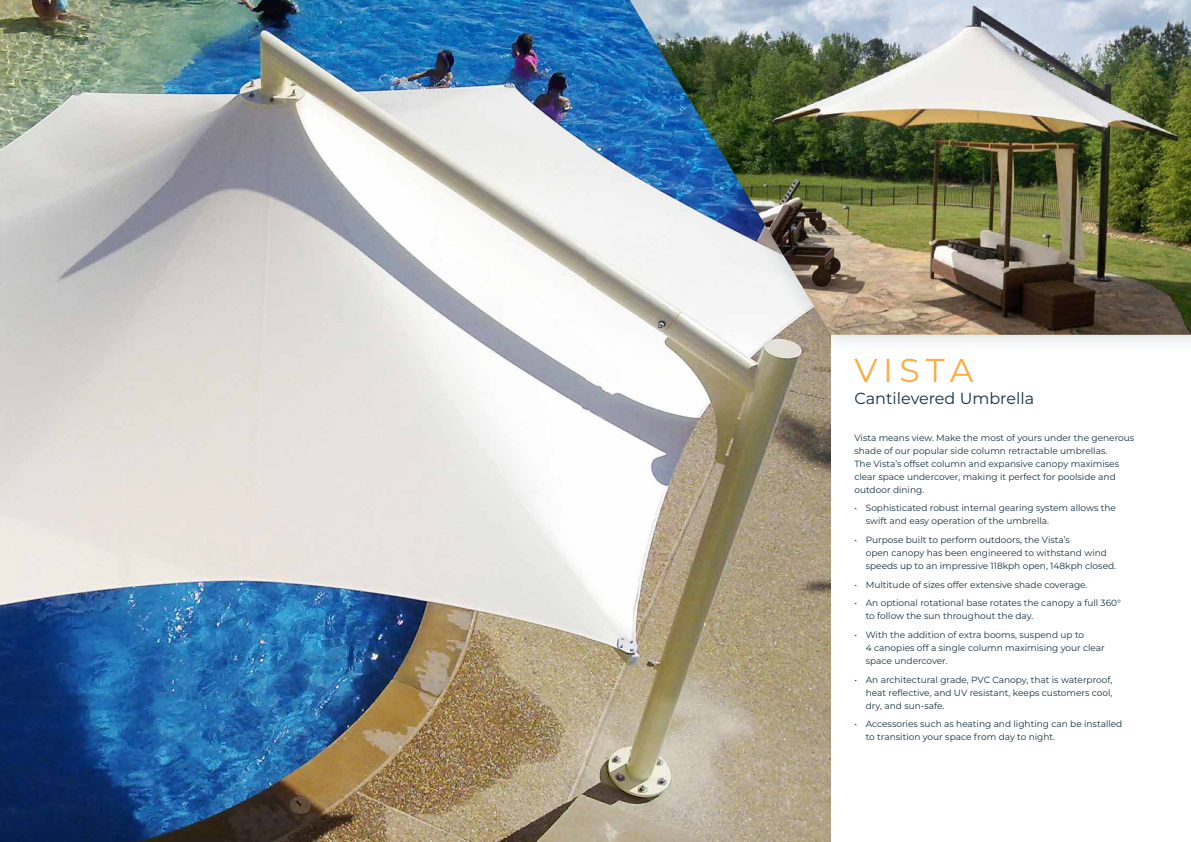
<style>
.page{position:relative;width:1191px;height:842px;background:#fff}
.page>*{position:absolute;margin:0;border:0;box-sizing:border-box;transform-origin:0 0}
.t1{font:33px "Montserrat";letter-spacing:.18em;color:#fbac42}
.t2{font:16px "Montserrat";color:#122f3f}
.t3{font:9px/13px "Montserrat";color:#122f3f}
</style>
<div class="page">
<img style="left:0;top:0;width:587px;height:842px">
<img style="left:587px;top:0;width:244px;height:842px">
<div style="left:603px;top:0;width:588px;height:356px;background:#122f3f;opacity:.2"></div>
<img style="left:629px;top:0;width:562px;height:335px">
<h1 class="t1" style="left:854px;top:347px;width:120px">VISTA</h1>
<h2 class="t2" style="left:854px;top:387px;width:181px">Cantilevered Umbrella</h2>
<p class="t3" style="left:854px;top:431px;width:281px">Vista means view. Make the most of yours under the generous shade of our popular side column retractable umbrellas.<br>The Vista’s offset column and expansive canopy maximises clear space undercover, making it perfect for poolside and outdoor dining.</p>
<p class="t3" style="left:865px;top:501px;width:252px;text-indent:-11px">• Sophisticated robust internal gearing system allows the swift and easy operation of the umbrella.</p>
<p class="t3" style="left:865px;top:533px;width:252px;text-indent:-11px">• Purpose built to perform outdoors, the Vista’s<br>open canopy has been engineered to withstand wind speeds up to an impressive 118kph open, 148kph closed.</p>
<p class="t3" style="left:854px;top:578px;width:235px">• Multitude of sizes offer extensive shade coverage.</p>
<p class="t3" style="left:865px;top:596px;width:257px;text-indent:-11px">• An optional rotational base rotates the canopy a full 360° to follow the sun throughout the day.</p>
<p class="t3" style="left:865px;top:628px;width:240px;text-indent:-11px">• With the addition of extra booms, suspend up to<br>4 canopies off a single column maximising your clear space undercover.</p>
<p class="t3" style="left:865px;top:673px;width:248px;text-align:justify;text-indent:-11px">• An architectural grade, PVC Canopy, that is waterproof, heat reflective, and UV resistant, keeps customers cool, dry, and sun-safe.</p>
<p class="t3" style="left:865px;top:717px;width:258px;text-indent:-11px">• Accessories such as heating and lighting can be installed to transition your space from day to night.</p>
</div>
